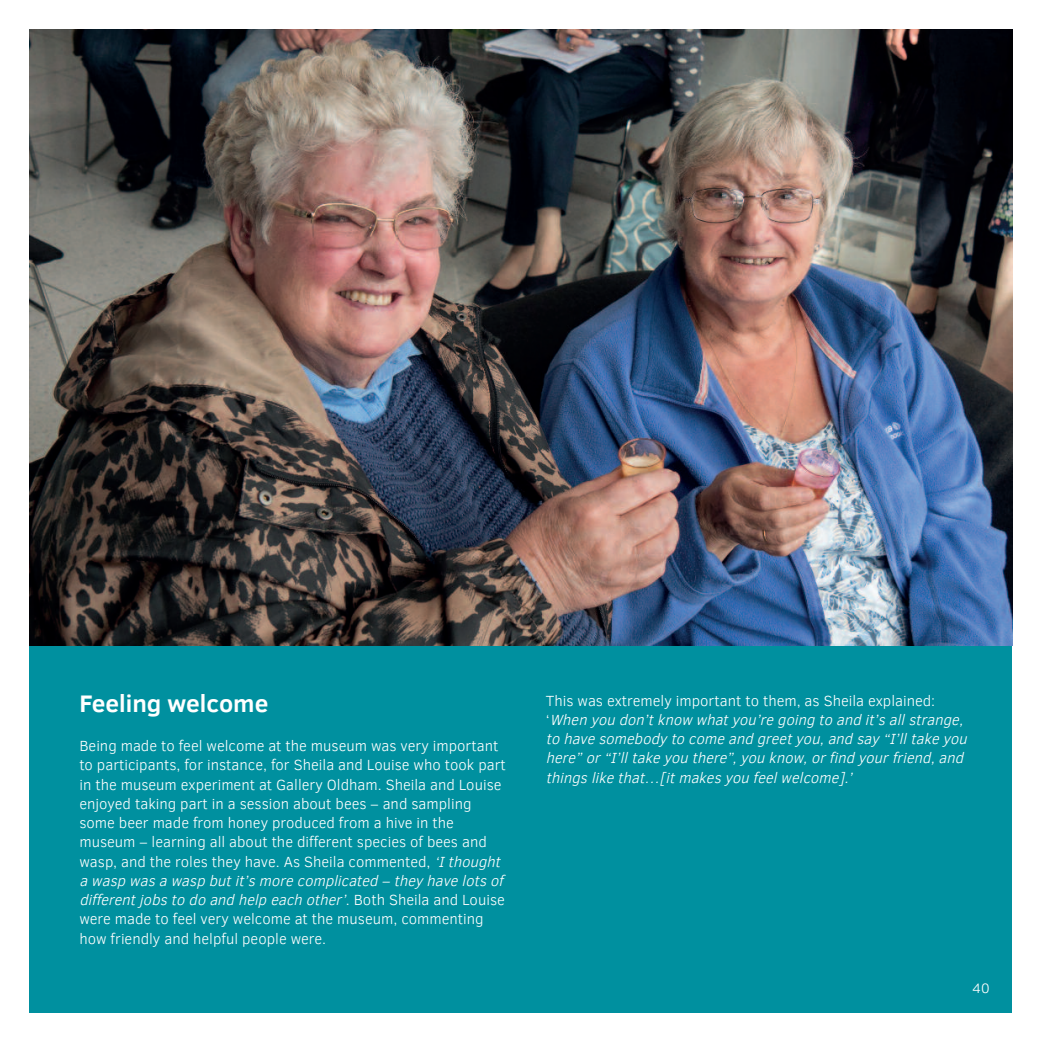
<style>
.page{position:relative;width:1042px;height:1042px;background:#fff}
.page>*{position:absolute;margin:0;border:0;box-sizing:border-box;transform-origin:0 0}
.t1{font:700 24.5px "Clear Sans";color:#fff}
.t2{font:300 15.05px/19.2px "Clear Sans";color:#fff}
.t3{font:italic 300 15.05px/19.2px "Clear Sans";letter-spacing:-.01em;color:#fff}
.t4{font:300 14px "Clear Sans";color:#fff}
.s1{font-style:italic}
.s2{font-style:normal}
</style>
<div class="page">
<div style="left:30px;top:30px;width:982px;height:982px;background:#00909f"></div>
<img style="left:30px;top:30px;width:982px;height:615px">
<h1 class="t1" style="left:79px;top:686px;width:190px">Feeling welcome</h1>
<p class="t2" style="left:79px;top:735px;width:428px">Being made to feel welcome at the museum was very important to participants, for instance, for Sheila and Louise who took part in the museum experiment at Gallery Oldham. Sheila and Louise enjoyed taking part in a session about bees – and sampling some beer made from honey produced from a hive in the museum – learning all about the different species of bees and wasp, and the roles they have. As Sheila commented, <span class="s1">‘Ithought a wasp was a wasp but it’s more complicated – they have lots of differentjobstodoandhelpeachother’</span>. Both Sheila and Louise were made to feel very welcome at the museum, commenting how friendly and helpful people were.</p>
<p class="t3" style="left:546px;top:690px;width:425px"><span class="s2">This was extremely important to them, as Sheila explained:<br>‘</span> When you don’t know what you’re going to and it’s all strange, to have somebody to come and greet you, and say “I’ll take you here” or “I’ll take you there”, you know, or find your friend, and things like that…[it makes you feel welcome].’</p>
<p class="t4" style="left:972px;top:977px;width:19px">40</p>
</div>
